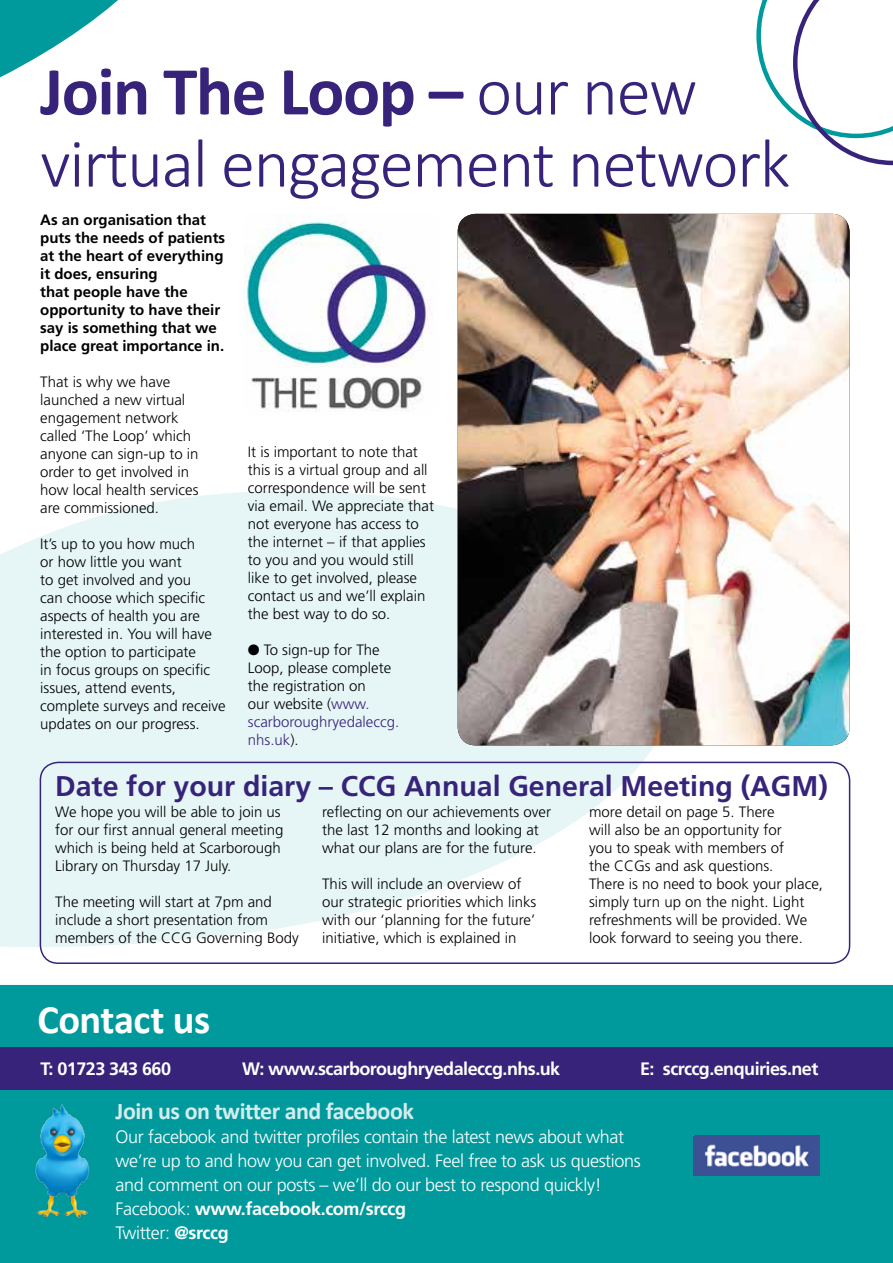
<style>
.page{position:relative;width:893px;height:1263px;background:#fff}
.page>*{position:absolute;margin:0;border:0;box-sizing:border-box;transform-origin:0 0}
.t1{font:300 69.15px/72.2px "Calibri";letter-spacing:-.02em;color:#37247a}
.t2{font:700 40.5px "Calibri";letter-spacing:-.015em;color:#fff}
.t3{font:700 28.5px "Frutiger LT Std";color:#37247a}
.t4{font:700 24px "Calibri";letter-spacing:-.02em;color:#d5eced}
.t5{font:300 18px/24px "Frutiger LT Std";letter-spacing:-.02em;color:#fff}
.t6{font:700 18px "Frutiger LT Std";letter-spacing:-.03em;color:#fff}
.t7{font:300 15px/18px "Frutiger LT Std";color:#000}
.t8{font:700 15px/18px "Frutiger LT Std";color:#000}
.s1{font-weight:700}
.s2{color:#37247a}
</style>
<div class="page">
<svg style="left:0;top:468px;width:690px;height:494px;fill:#e6f5f5"></svg>
<div style="left:0;top:985px;width:893px;height:278px;background:#009a9d"></div>
<svg style="left:0;top:0;width:118px;height:78px;fill:#009a9d"></svg>
<img style="left:244px;top:215px;width:186px;height:196px">
<img style="left:25px;top:1096px;width:93px;height:137px">
<img style="left:694px;top:1135px;width:125px;height:40px">
<div style="left:0;top:1047px;width:893px;height:43px;background:#37247a"></div>
<svg style="left:756px;top:0;width:137px;height:165px"></svg>
<img style="left:458px;top:214px;width:392px;height:531px">
<div style="left:40px;top:762px;width:810px;height:202px;border:2px solid #37247a;border-radius:18px"></div>
<h1 class="t1" style="left:40px;top:52px;width:751px"><span class="s1">Join The Loop –</span> our new virtual engagement network</h1>
<p class="t8" style="left:40px;top:211px;width:187px">As an organisation that puts the needs of patients at the heart of everything it does, ensuring<br>that people have the opportunity to have their say is something that we place great importance in.</p>
<p class="t7" style="left:40px;top:373px;width:160px">That is why we have launched a new virtual engagement network called ‘The Loop’ which anyone can sign-up to in order to get involved in how local health services are commissioned.</p>
<p class="t7" style="left:40px;top:535px;width:187px">It’s up to you how much<br>or how little you want<br>to get involved and you<br>can choose which specific aspects of health you are interested in. You will have the option to participate<br>in focus groups on specific issues, attend events, complete surveys and receive updates on our progress.</p>
<p class="t7" style="left:248px;top:443px;width:188px">It is important to note that this is a virtual group and all correspondence will be sent via email. We appreciate that not everyone has access to the internet – if that applies to you and you would still like to get involved, please contact us and we’ll explain the best way to do so.</p>
<p class="t7" style="left:248px;top:641px;width:153px">● To sign-up for The<br>Loop, please complete the registration on<br>our website (<span class="s2">www. scarboroughryedaleccg. nhs.uk</span>).</p>
<h3 class="t3" style="left:55px;top:769px;width:774px">Date for your diary – CCG Annual General Meeting (AGM)</h3>
<p class="t7" style="left:55px;top:803px;width:230px">We hope you will be able to join us for our first annual general meeting which is being held at Scarborough<br>Library on Thursday 17 July.</p>
<p class="t7" style="left:55px;top:893px;width:245px">The meeting will start at 7pm and include a short presentation from members of the CCG Governing Body</p>
<p class="t7" style="left:322px;top:803px;width:230px">reflecting on our achievements over the last 12 months and looking at what our plans are for the future.</p>
<p class="t7" style="left:322px;top:875px;width:216px">This will include an overview of our strategic priorities which links with our ‘planning for the future’ initiative, which is explained in</p>
<h2 class="t2" style="left:37px;top:995px;width:174px">Contact us</h2>
<p class="t7" style="left:589px;top:803px;width:235px">more detail on page 5. There<br>will also be an opportunity for<br>you to speak with members of<br>the CCGs and ask questions.<br>There is no need to book your place, simply turn up on the night. Light refreshments will be provided. We look forward to seeing you there.</p>
<p class="t6" style="left:40px;top:1058px;width:132px">T: 01723 343 660</p>
<p class="t6" style="left:242px;top:1058px;width:320px">W: www.scarboroughryedaleccg.nhs.uk</p>
<p class="t6" style="left:640px;top:1058px;width:180px">E: scrccg.enquiries.net</p>
<h3 class="t4" style="left:116px;top:1096px;width:300px">Join us on twitter and facebook</h3>
<p class="t5" style="left:116px;top:1125px;width:527px">Our facebook and twitter profiles contain the latest news about what we’re up to and how you can get involved. Feel free to ask us questions and comment on our posts – we’ll do our best to respond quickly!<br>Facebook: <span class="s1">www.facebook.com/srccg<br></span>Twitter: <span class="s1">@srccg</span></p>
</div>
